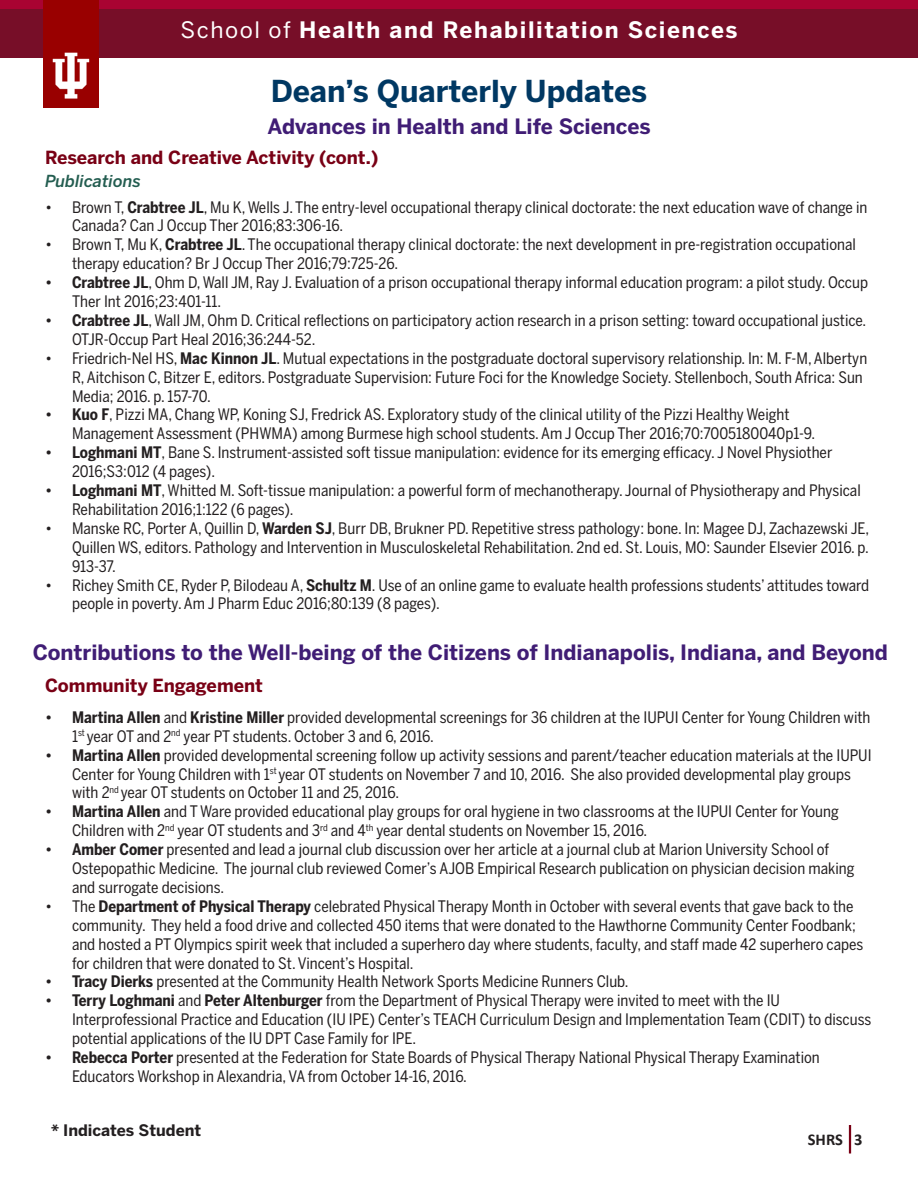
<style>
.page{position:relative;width:918px;height:1188px;background:#fff}
.page>*{position:absolute;margin:0;border:0;box-sizing:border-box;transform-origin:0 0}
.t1{font:700 30px "Benton Sans";color:#003863}
.t2{font:700 22.5px "Benton Sans";letter-spacing:.07em;color:#fff}
.t3{font:700 21px "Benton Sans";color:#401d75}
.t4{font:700 18px "Benton Sans";color:#790015}
.t5{font:italic 500 16.5px "Benton Sans";color:#235d50}
.t6{font:700 16.5px "Calibri";color:#231f20}
.t7{font:15.75px/18.9px "Benton Sans Cond";color:#231f20}
.t8{font:700 15.75px "Benton Sans";color:#231f20}
.s1{font-weight:400}
.s2{font-weight:700}
</style>
<div class="page">
<hr style="left:849px;top:1125px;width:2px;height:29px;background:#790015">
<div style="left:0;top:0;width:918px;height:12px;background:#a90332"></div>
<div style="left:0;top:9px;width:918px;height:48px;background:#770e28"></div>
<img style="left:44px;top:0;width:55px;height:108px">
<p class="t2" style="left:181px;top:16px;width:558px"><span class="s1">School of</span> Health and Rehabilitation Sciences</p>
<p class="t1" style="left:271px;top:73px;width:378px">Dean’s Quarterly Updates</p>
<p class="t3" style="left:267px;top:113px;width:385px">Advances in Health and Life Sciences</p>
<p class="t4" style="left:45px;top:147px;width:335px">Research and Creative Activity (cont.)</p>
<p class="t5" style="left:45px;top:171px;width:97px">Publications</p>
<p class="t7" style="left:72px;top:197px;width:797px;text-indent:-27px">• Brown T, <span class="s2">Crabtree JL</span>, Mu K, Wells J. The entry-level occupational therapy clinical doctorate: the next education wave of change in<br>Canada? Can J Occup Ther 2016;83:306-16.</p>
<p class="t7" style="left:72px;top:235px;width:785px;text-indent:-27px">• Brown T, Mu K, <span class="s2">Crabtree JL</span>. The occupational therapy clinical doctorate: the next development in pre-registration occupational therapy education? Br J Occup Ther 2016;79:725-26.</p>
<p class="t7" style="left:72px;top:273px;width:798px;text-indent:-27px"><span class="s2">• Crabtree JL</span>, Ohm D, Wall JM, Ray J. Evaluation of a prison occupational therapy informal education program: a pilot study. Occup<br>Ther Int 2016;23:401-11.</p>
<p class="t7" style="left:72px;top:311px;width:796px;text-indent:-27px"><span class="s2">• Crabtree JL</span>, Wall JM, Ohm D. Critical reflections on participatory action research in a prison setting: toward occupational justice.<br>OTJR-Occup Part Heal 2016;36:244-52.</p>
<p class="t7" style="left:72px;top:348px;width:797px;text-indent:-27px">• Friedrich-Nel HS, <span class="s2">Mac Kinnon JL</span>. Mutual expectations in the postgraduate doctoral supervisory relationship. In: M. F-M, Albertyn<br>R, Aitchison C, Bitzer E, editors. Postgraduate Supervision: Future Foci for the Knowledge Society. Stellenboch, South Africa: Sun<br>Media; 2016. p. 157-70.</p>
<p class="t7" style="left:72px;top:405px;width:745px;text-indent:-27px"><span class="s2">• Kuo F</span>, Pizzi MA, Chang WP, Koning SJ, Fredrick AS. Exploratory study of the clinical utility of the Pizzi Healthy Weight<br>Management Assessment (PHWMA) among Burmese high school students. Am J Occup Ther 2016;70:7005180040p1-9.</p>
<p class="t7" style="left:72px;top:443px;width:762px;text-indent:-27px"><span class="s2">• Loghmani MT</span>, Bane S. Instrument-assisted soft tissue manipulation: evidence for its emerging efficacy. J Novel Physiother<br>2016;S3:012 (4 pages).</p>
<p class="t7" style="left:72px;top:481px;width:790px;text-indent:-27px"><span class="s2">• Loghmani MT</span>, Whitted M. Soft-tissue manipulation: a powerful form of mechanotherapy. Journal of Physiotherapy and Physical<br>Rehabilitation 2016;1:122 (6 pages).</p>
<p class="t7" style="left:72px;top:519px;width:799px;text-align:justify;text-indent:-27px">• Manske RC, Porter A, Quillin D, <span class="s2">Warden SJ</span>, Burr DB, Brukner PD. Repetitive stress pathology: bone. In: Magee DJ, Zachazewski JE, Quillen WS, editors. Pathology and Intervention in Musculoskeletal Rehabilitation. 2nd ed. St. Louis, MO: Saunder Elsevier 2016. p.<br>913-37.</p>
<p class="t7" style="left:72px;top:575px;width:799px;text-indent:-27px">• Richey Smith CE, Ryder P, Bilodeau A, <span class="s2">Schultz M</span>. Use of an online game to evaluate health professions students’ attitudes toward people in poverty. Am J Pharm Educ 2016;80:139 (8 pages).</p>
<p class="t3" style="left:33px;top:639px;width:857px">Contributions to the Well-being of the Citizens of Indianapolis, Indiana, and Beyond</p>
<p class="t4" style="left:45px;top:674px;width:219px">Community Engagement</p>
<p class="t7" style="left:72px;top:708px;width:800px;text-indent:-27px"><span class="s2">• Martina Allen</span> and <span class="s2">Kristine Miller</span> provided developmental screenings for 36 children at the IUPUI Center for Young Children with<br>1<sup>st</sup> year OT and 2<sup>nd</sup> year PT students. October 3 and 6, 2016.</p>
<p class="t7" style="left:72px;top:745px;width:801px;text-indent:-27px"><span class="s2">• Martina Allen</span> provided developmental screening follow up activity sessions and parent/teacher education materials at the IUPUI<br>Center for Young Children with 1<sup>st</sup> year OT students on November 7 and 10, 2016. She also provided developmental play groups with 2<sup>nd</sup> year OT students on October 11 and 25, 2016.</p>
<p class="t7" style="left:72px;top:802px;width:768px;text-indent:-27px"><span class="s2">• Martina Allen</span> and T Ware provided educational play groups for oral hygiene in two classrooms at the IUPUI Center for Young<br>Children with 2<sup>nd</sup> year OT students and 3<sup>rd</sup> and 4<sup>th</sup> year dental students on November 15, 2016.</p>
<p class="t7" style="left:72px;top:840px;width:784px;text-indent:-27px"><span class="s2">• Amber Comer</span> presented and lead a journal club discussion over her article at a journal club at Marion University School of<br>Ostepopathic Medicine. The journal club reviewed Comer’s AJOB Empirical Research publication on physician decision making and surrogate decisions.</p>
<p class="t7" style="left:72px;top:897px;width:793px;text-indent:-27px">• The <span class="s2">Department of Physical Therapy</span> celebrated Physical Therapy Month in October with several events that gave back to the community. They held a food drive and collected 450 items that were donated to the Hawthorne Community Center Foodbank; and hosted a PT Olympics spirit week that included a superhero day where students, faculty, and staff made 42 superhero capes for children that were donated to St. Vincent’s Hospital.</p>
<p class="t7" style="left:45px;top:972px;width:585px"><span class="s2">• Tracy Dierks</span> presented at the Community Health Network Sports Medicine Runners Club.</p>
<p class="t7" style="left:72px;top:991px;width:801px;text-indent:-27px"><span class="s2">• Terry Loghmani</span> and <span class="s2">Peter Altenburger</span> from the Department of Physical Therapy were invited to meet with the IU<br>Interprofessional Practice and Education (IU IPE) Center’s TEACH Curriculum Design and Implementation Team (CDIT) to discuss potential applications of the IU DPT Case Family for IPE.</p>
<p class="t7" style="left:72px;top:1048px;width:749px;text-indent:-27px"><span class="s2">• Rebecca Porter</span> presented at the Federation for State Boards of Physical Therapy National Physical Therapy Examination<br>Educators Workshop in Alexandria, VA from October 14-16, 2016.</p>
<p class="t8" style="left:51px;top:1120px;width:152px">* Indicates Student</p>
<p class="t6" style="left:808px;top:1129px;width:56px">SHRS 3</p>
</div>
